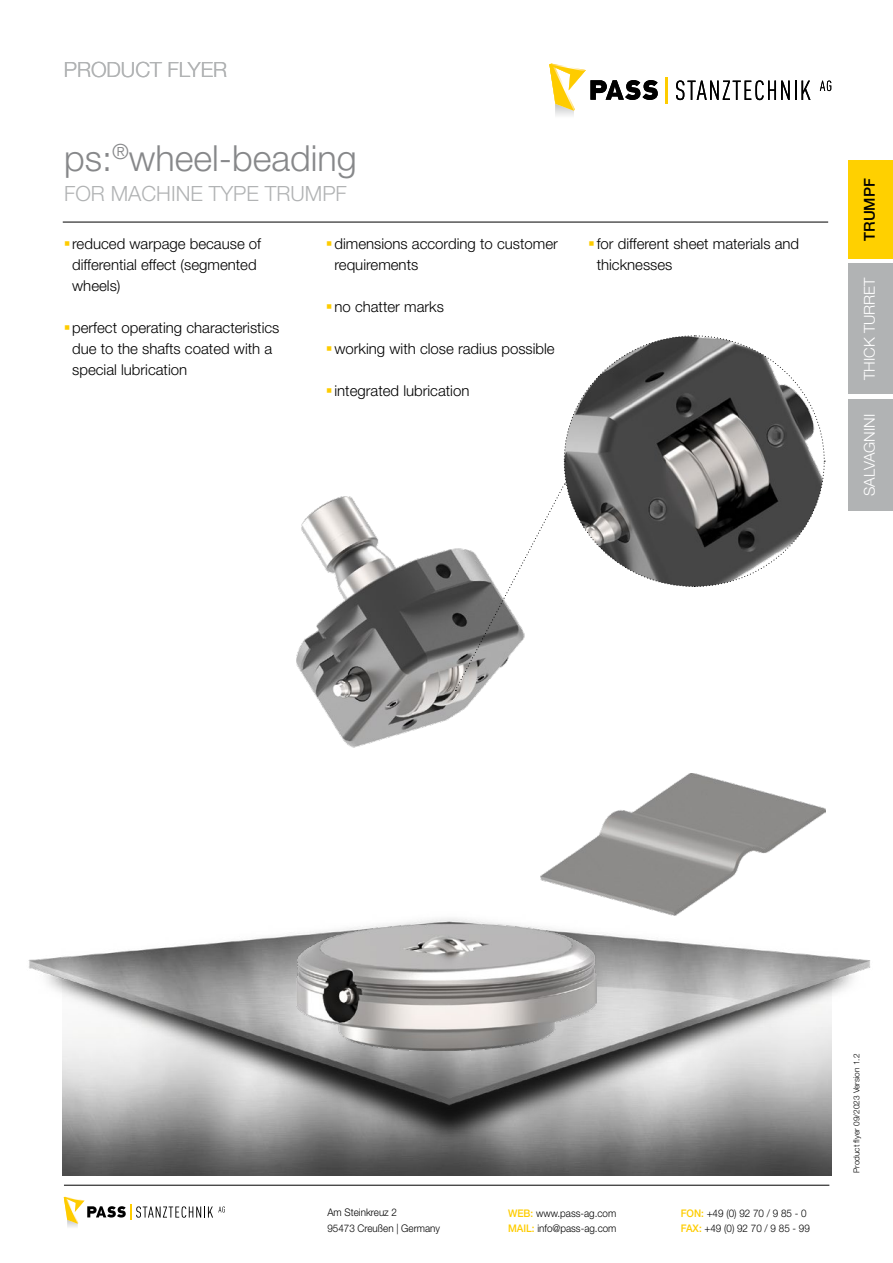
<style>
.page{position:relative;width:893px;height:1263px;background:#fff}
.page>*{position:absolute;margin:0;border:0;box-sizing:border-box;transform-origin:0 0}
.t1{font:300 36px "Helvetica Neue LT Std";color:#87888a}
.t2{font:300 21px "Helvetica Neue LT Std";color:#b1b3b4}
.t3{font:300 15px/21px "Helvetica Neue LT Std";color:#000}
.t4{font:300 15px "Helvetica Neue LT Std";color:#fff}
.t5{font:500 15px "Helvetica Neue LT Std";color:#000}
.t6{font:300 10.5px/15px "Helvetica Neue LT Std";color:#000;scale:.94 1}
.t7{font:300 8.25px "Helvetica Neue LT Std";color:#000}
.s1{font-weight:500;color:#fecc00}
</style>
<div class="page">
<svg style="left:64px;top:1197px;width:161px;height:30px"></svg>
<svg style="left:676px;top:80px;width:134px;height:20px"></svg>
<svg style="left:820px;top:81px;width:11px;height:10px"></svg>
<svg style="left:549px;top:64px;width:109px;height:47px"></svg>
<hr style="left:665px;top:77px;width:2px;height:27px;background:#fecc00">
<div style="left:848px;top:161px;width:45px;height:98px;background:#ffd000"></div>
<div style="left:848px;top:264px;width:45px;height:130px;background:#b1b3b4"></div>
<div style="left:848px;top:399px;width:45px;height:111px;background:#b1b3b4"></div>
<hr style="left:64px;top:1185px;width:765px;height:1px;background:#000">
<hr style="left:63px;top:222px;width:765px;height:1px;background:#000">
<img style="left:62px;top:1166px;width:770px;height:9px">
<img style="left:28px;top:915px;width:843px;height:251px">
<img style="left:296px;top:496px;width:301px;height:554px">
<img style="left:540px;top:773px;width:286px;height:142px">
<svg style="left:455px;top:335px;width:370px;height:356px"></svg>
<h2 class="t2" style="left:64px;top:56px;width:165px">PRODUCT FLYER</h2>
<h1 class="t1" style="left:64px;top:136px;width:294px">ps:<sup>®</sup>wheel-beading</h1>
<h2 class="t2" style="left:64px;top:181px;width:284px">FOR MACHINE TYPE TRUMPF</h2>
<p class="t3" style="left:72px;top:233px;width:190px">reduced warpage because of differential effect (segmented wheels)</p>
<p class="t3" style="left:72px;top:317px;width:209px">perfect operating characteristics due to the shafts coated with a special lubrication</p>
<p class="t3" style="left:334px;top:233px;width:225px">dimensions according to customer requirements</p>
<p class="t3" style="left:334px;top:296px;width:111px">no chatter marks</p>
<p class="t3" style="left:334px;top:338px;width:222px">working with close radius possible</p>
<p class="t3" style="left:334px;top:380px;width:137px">integrated lubrication</p>
<p class="t3" style="left:597px;top:233px;width:204px">for different sheet materials and thicknesses</p>
<p class="t5" style="left:860px;top:241px;width:64px;rotate:-90deg">TRUMPF</p>
<p class="t4" style="left:860px;top:380px;width:104px;rotate:-90deg">THICK TURRET</p>
<p class="t4" style="left:860px;top:496px;width:83px;rotate:-90deg">SALVAGNINI</p>
<p class="t6" style="left:327px;top:1205px;width:121px">Am Steinkreuz 2<br>95473 Creußen | Germany</p>
<p class="t6" style="left:508px;top:1205px;width:117px"><span class="s1">WEB:</span> www.pass-ag.com<br><span class="s1">MAIL:</span> info@pass-ag.com</p>
<p class="t6" style="left:681px;top:1205px;width:139px"><span class="s1">FON:</span> +49 (0) 92 70 / 9 85 - 0<br><span class="s1">FAX:</span> +49 (0) 92 70 / 9 85 - 99</p>
<p class="t7" style="left:851px;top:1173px;width:121px;rotate:-90deg">Product flyer 09/2023 Version 1.2</p>
</div>
